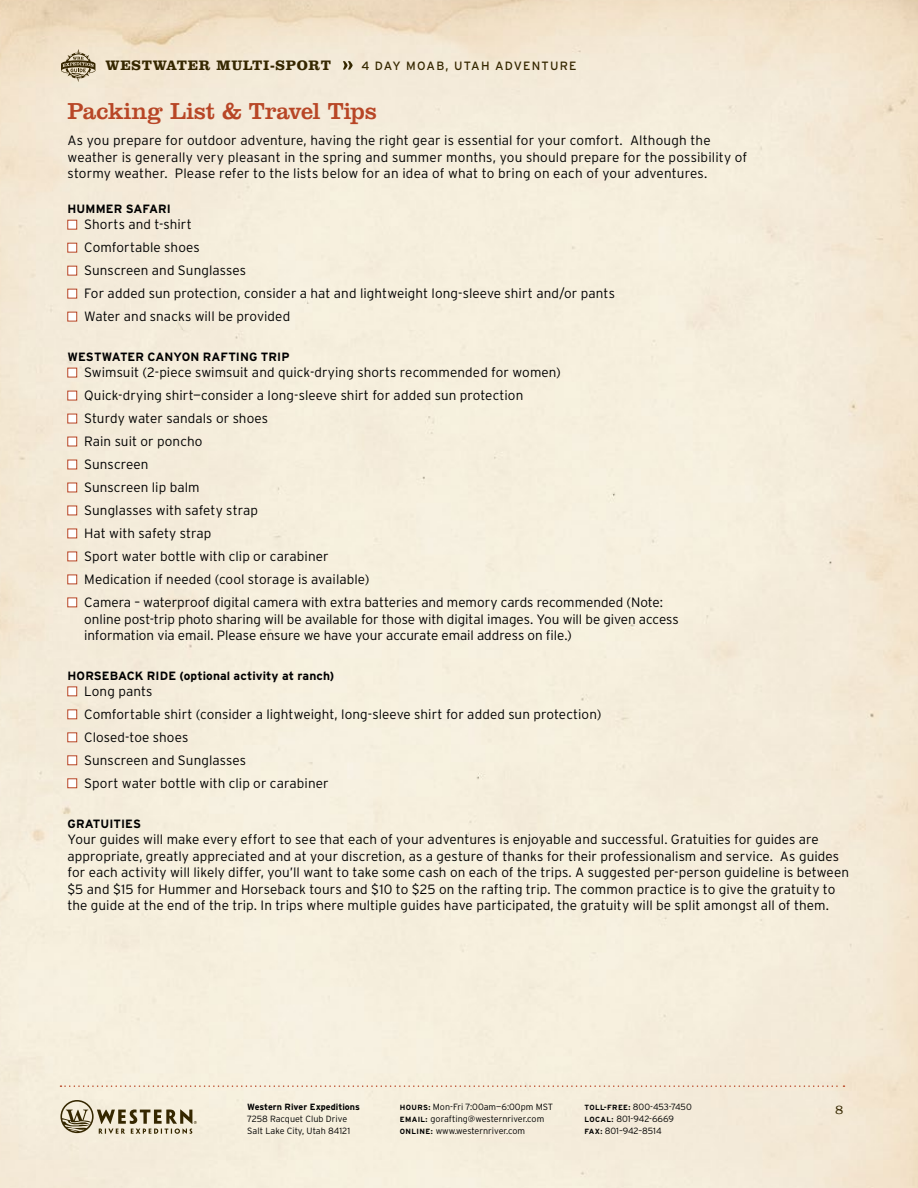
<style>
.page{position:relative;width:918px;height:1188px;background:#fff}
.page>*{position:absolute;margin:0;border:0;box-sizing:border-box;transform-origin:0 0}
.t1{font:24px "Clarendon";letter-spacing:-.02em;color:#b84626}
.t2{font:700 14.25px "Clarendon";letter-spacing:.05em;color:#352700}
.t3{font:300 13.5px/23px "Interstate";letter-spacing:.005em;color:#000}
.t4{font:300 13.5px "Clarendon";color:#352700}
.t5{font:700 12px "Interstate";letter-spacing:.005em;color:#000}
.t6{font:12px "Interstate";letter-spacing:.1em;color:#352700}
.t7{font:300 9px/12px "Interstate";color:#000}
.t8{font:700 9px "Interstate";color:#000}
.s1{font-weight:700;font-size:7.5px}
</style>
<div class="page">
<img style="left:0;top:0;width:918px;height:1188px">
<svg style="left:60px;top:1100px;width:137px;height:34px;background:#c4bba3"></svg>
<svg style="left:60px;top:1085px;width:784px;height:2px;background:#e9cfba"></svg>
<svg style="left:343px;top:61px;width:10px;height:9px"></svg>
<svg style="left:61px;top:49px;width:34px;height:33px"></svg>
<div style="left:67px;top:220px;width:10px;height:9px;background:#fff;border:1px solid #b84626"></div>
<div style="left:67px;top:243px;width:10px;height:9px;background:#fff;border:1px solid #b84626"></div>
<div style="left:67px;top:266px;width:10px;height:9px;background:#fff;border:1px solid #b84626"></div>
<div style="left:67px;top:289px;width:10px;height:9px;background:#fff;border:1px solid #b84626"></div>
<div style="left:67px;top:312px;width:10px;height:9px;background:#fff;border:1px solid #b84626"></div>
<div style="left:67px;top:368px;width:10px;height:9px;background:#fff;border:1px solid #b84626"></div>
<div style="left:67px;top:391px;width:10px;height:9px;background:#fff;border:1px solid #b84626"></div>
<div style="left:67px;top:414px;width:10px;height:9px;background:#fff;border:1px solid #b84626"></div>
<div style="left:67px;top:437px;width:10px;height:9px;background:#fff;border:1px solid #b84626"></div>
<div style="left:67px;top:460px;width:10px;height:9px;background:#fff;border:1px solid #b84626"></div>
<div style="left:67px;top:483px;width:10px;height:9px;background:#fff;border:1px solid #b84626"></div>
<div style="left:67px;top:506px;width:10px;height:9px;background:#fff;border:1px solid #b84626"></div>
<div style="left:67px;top:529px;width:10px;height:9px;background:#fff;border:1px solid #b84626"></div>
<div style="left:67px;top:552px;width:10px;height:9px;background:#fff;border:1px solid #b84626"></div>
<div style="left:67px;top:575px;width:10px;height:9px;background:#fff;border:1px solid #b84626"></div>
<div style="left:67px;top:598px;width:10px;height:9px;background:#fff;border:1px solid #b84626"></div>
<div style="left:67px;top:687px;width:10px;height:9px;background:#fff;border:1px solid #b84626"></div>
<div style="left:67px;top:710px;width:10px;height:9px;background:#fff;border:1px solid #b84626"></div>
<div style="left:67px;top:733px;width:10px;height:9px;background:#fff;border:1px solid #b84626"></div>
<div style="left:67px;top:756px;width:10px;height:9px;background:#fff;border:1px solid #b84626"></div>
<div style="left:67px;top:779px;width:10px;height:9px;background:#fff;border:1px solid #b84626"></div>
<p class="t2" style="left:105px;top:56px;width:227px">WESTWATER MULTI-SPORT</p>
<p class="t6" style="left:361px;top:59px;width:217px">4 DAY MOAB, UTAH ADVENTURE</p>
<h1 class="t1" style="left:68px;top:97px;width:311px">Packing List &amp; Travel Tips</h1>
<p class="t3" style="left:68px;top:132px;width:681px;line-height:16.5px">As you prepare for outdoor adventure, having the right gear is essential for your comfort. Although the weather is generally very pleasant in the spring and summer months, you should prepare for the possibility of stormy weather. Please refer to the lists below for an idea of what to bring on each of your adventures.</p>
<p class="t5" style="left:68px;top:202px;width:105px">HUMMER SAFARI</p>
<p class="t3" style="left:84px;top:213px;width:532px">Shorts and t-shirt<br>Comfortable shoes<br>Sunscreen and Sunglasses<br>For added sun protection, consider a hat and lightweight long-sleeve shirt and/or pants Water and snacks will be provided</p>
<p class="t5" style="left:68px;top:350px;width:224px">WESTWATER CANYON RAFTING TRIP</p>
<p class="t3" style="left:84px;top:361px;width:580px">Swimsuit (2-piece swimsuit and quick-drying shorts recommended for women)<br>Quick-drying shirt—consider a long-sleeve shirt for added sun protection<br>Sturdy water sandals or shoes<br>Rain suit or poncho<br>Sunscreen<br>Sunscreen lip balm<br>Sunglasses with safety strap<br>Hat with safety strap<br>Sport water bottle with clip or carabiner<br>Medication if needed (cool storage is available)<br>Camera – waterproof digital camera with extra batteries and memory cards recommended (Note:</p>
<p class="t3" style="left:84px;top:611px;width:596px;line-height:16.5px">online post-trip photo sharing will be available for those with digital images. You will be given access information via email. Please ensure we have your accurate email address on file.)</p>
<p class="t5" style="left:68px;top:669px;width:268px">HORSEBACK RIDE (optional activity at ranch)</p>
<p class="t3" style="left:84px;top:680px;width:519px">Long pants<br>Comfortable shirt (consider a lightweight, long-sleeve shirt for added sun protection)<br>Closed-toe shoes<br>Sunscreen and Sunglasses<br>Sport water bottle with clip or carabiner</p>
<p class="t5" style="left:68px;top:817px;width:75px">GRATUITIES</p>
<p class="t3" style="left:68px;top:831px;width:783px;line-height:16.5px">Your guides will make every effort to see that each of your adventures is enjoyable and successful. Gratuities for guides are appropriate, greatly appreciated and at your discretion, as a gesture of thanks for their professionalism and service. As guides for each activity will likely differ, you’ll want to take some cash on each of the trips. A suggested per-person guideline is between $5 and $15 for Hummer and Horseback tours and $10 to $25 on the rafting trip. The common practice is to give the gratuity to the guide at the end of the trip. In trips where multiple guides have participated, the gratuity will be split amongst all of them.</p>
<p class="t8" style="left:247px;top:1102px;width:114px">Western River Expeditions</p>
<p class="t7" style="left:247px;top:1113px;width:104px">7258 Racquet Club Drive<br>Salt Lake City, Utah 84121</p>
<p class="t7" style="left:400px;top:1101px;width:155px"><span class="s1">HOURS:</span> Mon-Fri 7:00am—6:00pm MST<br><span class="s1">EMAIL:</span> gorafting@westernriver.com<br><span class="s1">ONLINE:</span> www.westernriver.com</p>
<p class="t7" style="left:585px;top:1101px;width:109px"><span class="s1">TOLL-FREE:</span> 800-453-7450<br><span class="s1">LOCAL:</span> 801-942-6669<br><span class="s1">FAX:</span> 801–942–8514</p>
<p class="t4" style="left:835px;top:1101px;width:10px">8</p>
</div>
